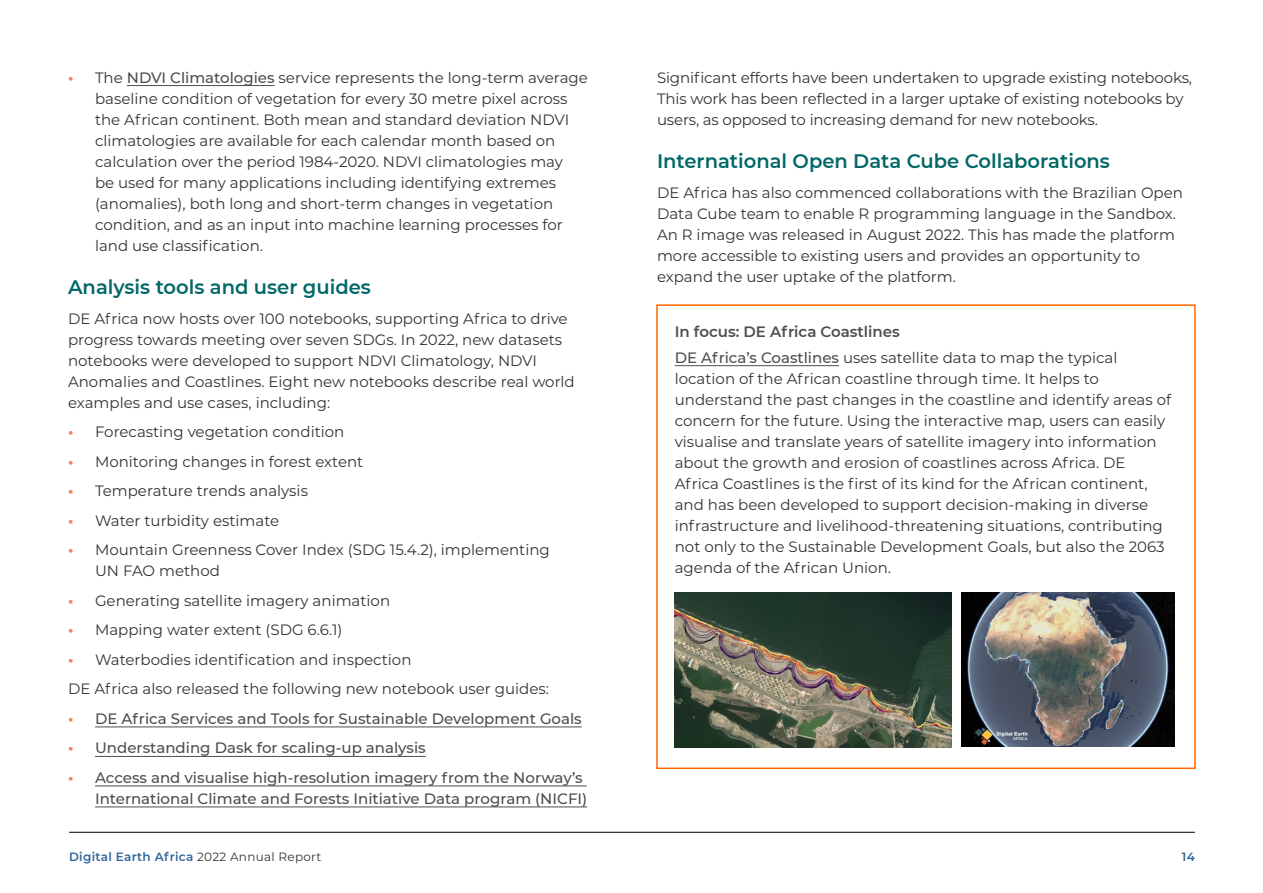
<style>
.page{position:relative;width:1263px;height:893px;background:#fff}
.page>*{position:absolute;margin:0;border:0;box-sizing:border-box;transform-origin:0 0}
.t1{font:600 19.5px "Montserrat";color:#026767}
.t2{font:15px/21px "Montserrat";color:#333}
.t3{font:500 15px/21px "Montserrat";color:#504d4c}
.t4{font:600 12px "Montserrat";letter-spacing:.025em;color:#32669a}
.s1{font-weight:700;color:#f5835a}
.s2{font-weight:500;color:#504d4c}
.s3{font-weight:600;color:#504d4c}
.s4{font-weight:400;color:#333}
</style>
<div class="page">
<hr style="left:69px;top:832px;width:1126px;height:1px;background:#000">
<hr style="left:127px;top:85px;width:148px;height:1px;background:#504d4c">
<hr style="left:95px;top:726px;width:487px;height:1px;background:#504d4c">
<hr style="left:95px;top:756px;width:331px;height:1px;background:#504d4c">
<hr style="left:95px;top:785px;width:492px;height:1px;background:#504d4c">
<hr style="left:95px;top:806px;width:492px;height:1px;background:#504d4c">
<hr style="left:675px;top:365px;width:164px;height:1px;background:#504d4c">
<div style="left:656px;top:304px;width:540px;height:465px;border:2px solid #f60"></div>
<img style="left:962px;top:592px;width:212px;height:154px">
<img style="left:675px;top:592px;width:276px;height:155px">
<p class="t2" style="left:95px;top:66px;width:494px;text-indent:-27px"><span class="s1">•</span> The <span class="s2">NDVI Climatologies</span> service represents the long-term average baseline condition of vegetation for every 30 metre pixel across the African continent. Both mean and standard deviation NDVI climatologies are available for each calendar month based on calculation over the period 1984-2020. NDVI climatologies may<br>be used for many applications including identifying extremes (anomalies), both long and short-term changes in vegetation condition, and as an input into machine learning processes for land use classification.</p>
<h1 class="t1" style="left:68px;top:274px;width:304px">Analysis tools and user guides</h1>
<p class="t2" style="left:68px;top:307px;width:508px">DE Africa now hosts over 100 notebooks, supporting Africa to drive progress towards meeting over seven SDGs. In 2022, new datasets notebooks were developed to support NDVI Climatology, NDVI Anomalies and Coastlines. Eight new notebooks describe real world examples and use cases, including:</p>
<p class="t2" style="left:68px;top:421px;width:278px"><span class="s1">•</span> Forecasting vegetation condition</p>
<p class="t2" style="left:68px;top:450px;width:297px"><span class="s1">•</span> Monitoring changes in forest extent</p>
<p class="t2" style="left:68px;top:480px;width:241px"><span class="s1">•</span> Temperature trends analysis</p>
<p class="t2" style="left:68px;top:509px;width:213px"><span class="s1">•</span> Water turbidity estimate</p>
<p class="t2" style="left:95px;top:539px;width:456px;text-indent:-27px"><span class="s1">•</span> Mountain Greenness Cover Index (SDG 15.4.2), implementing<br>UN FAO method</p>
<p class="t2" style="left:68px;top:589px;width:324px"><span class="s1">•</span> Generating satellite imagery animation</p>
<p class="t2" style="left:68px;top:619px;width:276px"><span class="s1">•</span> Mapping water extent (SDG 6.6.1)</p>
<p class="t2" style="left:68px;top:644px;width:482px;line-height:29.5px"><span class="s1">•</span> Waterbodies identification and inspection<br>DE Africa also released the following new notebook user guides:</p>
<p class="t3" style="left:68px;top:707px;width:515px"><span class="s1">•</span> DE Africa Services and Tools for Sustainable Development Goals</p>
<p class="t3" style="left:68px;top:737px;width:359px"><span class="s1">•</span> Understanding Dask for scaling-up analysis</p>
<p class="t3" style="left:95px;top:766px;width:494px;text-indent:-27px"><span class="s1">•</span> Access and visualise high-resolution imagery from the Norway’s<br>International Climate and Forests Initiative Data program (NICFI)</p>
<p class="t2" style="left:657px;top:66px;width:537px">Significant efforts have been undertaken to upgrade existing notebooks,<br>This work has been reflected in a larger uptake of existing notebooks by users, as opposed to increasing demand for new notebooks.</p>
<h1 class="t1" style="left:657px;top:148px;width:454px">International Open Data Cube Collaborations</h1>
<p class="t2" style="left:657px;top:181px;width:527px">DE Africa has also commenced collaborations with the Brazilian Open Data Cube team to enable R programming language in the Sandbox.<br>An R image was released in August 2022. This has made the platform more accessible to existing users and provides an opportunity to expand the user uptake of the platform.</p>
<p class="t2" style="left:675px;top:319px;width:444px;line-height:25.2px"><span class="s3">In focus: DE Africa Coastlines<br></span><span class="s2">DE Africa’s Coastlines</span> uses satellite data to map the typical</p>
<p class="t2" style="left:675px;top:367px;width:498px">location of the African coastline through time. It helps to understand the past changes in the coastline and identify areas of concern for the future. Using the interactive map, users can easily visualise and translate years of satellite imagery into information about the growth and erosion of coastlines across Africa. DE Africa Coastlines is the first of its kind for the African continent, and has been developed to support decision-making in diverse infrastructure and livelihood-threatening situations, contributing not only to the Sustainable Development Goals, but also the 2063 agenda of the African Union.</p>
<p class="t4" style="left:69px;top:848px;width:254px">Digital Earth Africa <span class="s4">2022 Annual Report</span></p>
<p class="t4" style="left:1182px;top:848px;width:15px">14</p>
</div>
